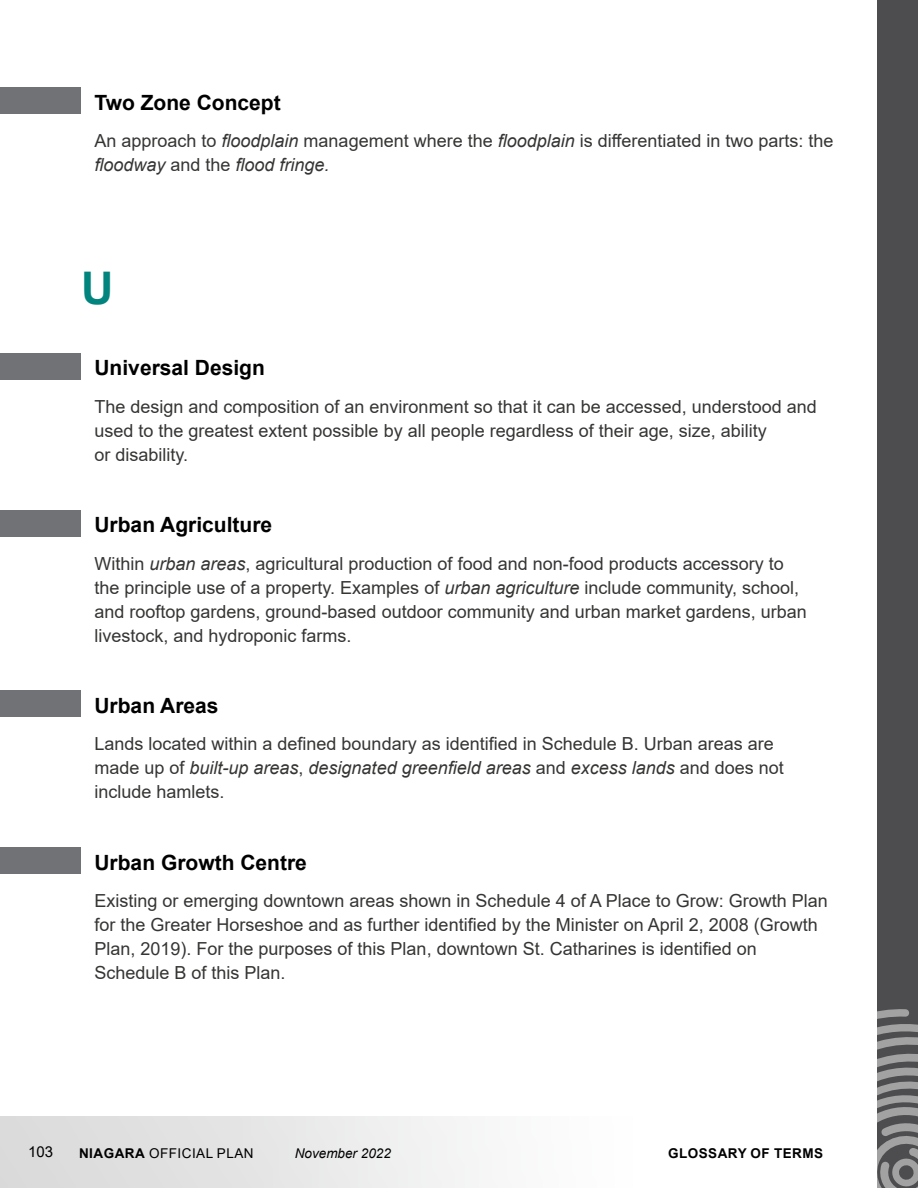
<style>
.page{position:relative;width:918px;height:1188px;background:#fff}
.page>*{position:absolute;margin:0;border:0;box-sizing:border-box;transform-origin:0 0}
.t1{font:700 45px "Arial";color:#00847d}
.t2{font:700 21px "Arial";color:#000}
.Body_-_cheated_margi{font:18px/24px "Arial";color:#353534}
.t3{font:15px "Arial";color:#000}
.t4{font:13.5px "Arial";letter-spacing:.035em;color:#000}
.t5{font:700 13.5px "Arial";letter-spacing:.035em;color:#000}
.t6{font:italic 13.5px "Arial";color:#000}
.s1{font-style:italic}
.s2{font-weight:700}
</style>
<div class="page">
<div style="left:0;top:1117px;width:878px;height:71px;background:linear-gradient(to right,#dadadb,#fff)"></div>
<div style="left:878px;top:0;width:40px;height:1188px;background:#4d4d4f"></div>
<svg style="left:876px;top:1008px;width:42px;height:180px"></svg>
<div style="left:0;top:88px;width:81px;height:26px;background:#717275"></div>
<div style="left:0;top:353px;width:81px;height:27px;background:#717275"></div>
<div style="left:0;top:510px;width:81px;height:26px;background:#717275"></div>
<div style="left:0;top:691px;width:81px;height:26px;background:#717275"></div>
<div style="left:0;top:848px;width:81px;height:26px;background:#717275"></div>
<h3 class="t2" style="left:94px;top:88px;width:188px">Two Zone Concept</h3>
<p class="Body_-_cheated_margi" style="left:94px;top:129px;width:741px">An approach to <span class="s1">floodplain</span> management where the <span class="s1">floodplain</span> is differentiated in two parts: the <span class="s1">floodway</span> and the <span class="s1">flood fringe.</span></p>
<h2 class="t1" style="left:81px;top:257px;width:34px">U</h2>
<h3 class="t2" style="left:94px;top:353px;width:172px">Universal Design</h3>
<p class="Body_-_cheated_margi" style="left:94px;top:394px;width:724px">The design and composition of an environment so that it can be accessed, understood and used to the greatest extent possible by all people regardless of their age, size, ability<br>or disability.</p>
<h3 class="t2" style="left:94px;top:510px;width:179px">Urban Agriculture</h3>
<p class="Body_-_cheated_margi" style="left:94px;top:551px;width:714px">Within <span class="s1">urban areas</span>, agricultural production of food and non-food products accessory to the principle use of a property. Examples of <span class="s1">urban agriculture</span> include community, school, and rooftop gardens, ground-based outdoor community and urban market gardens, urban livestock, and hydroponic farms.</p>
<h3 class="t2" style="left:94px;top:691px;width:126px">Urban Areas</h3>
<p class="Body_-_cheated_margi" style="left:94px;top:732px;width:691px">Lands located within a defined boundary as identified in Schedule B. Urban areas are made up of <span class="s1">built-up areas</span>, <span class="s1">designated greenfield areas</span> and <span class="s1">excess lands</span> and does not include hamlets.</p>
<h3 class="t2" style="left:94px;top:847px;width:214px">Urban Growth Centre</h3>
<p class="Body_-_cheated_margi" style="left:94px;top:889px;width:735px">Existing or emerging downtown areas shown in Schedule 4 of A Place to Grow: Growth Plan for the Greater Horseshoe and as further identified by the Minister on April 2, 2008 (Growth Plan, 2019). For the purposes of this Plan, downtown St. Catharines is identified on Schedule B of this Plan.</p>
<p class="t3" style="left:28px;top:1142px;width:27px">103</p>
<p class="t4" style="left:79px;top:1144px;width:176px"><span class="s2">NIAGARA</span> OFFICIAL PLAN</p>
<p class="t6" style="left:295px;top:1144px;width:98px">November 2022</p>
<p class="t5" style="left:668px;top:1144px;width:157px">GLOSSARY OF TERMS</p>
</div>
